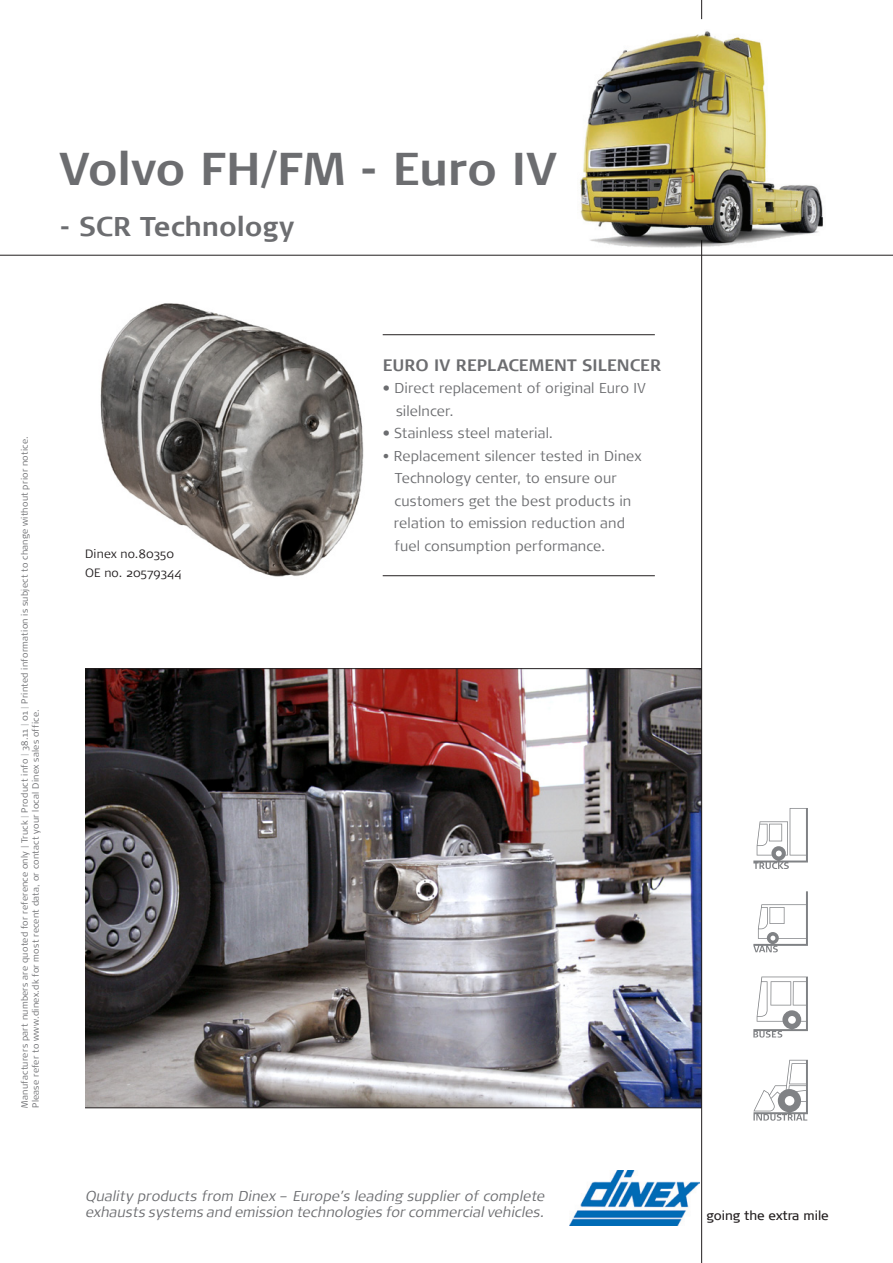
<style>
.page{position:relative;width:893px;height:1263px;background:#fff}
.page>*{position:absolute;margin:0;border:0;box-sizing:border-box;transform-origin:0 0}
.UK_-_headline_-_sign{font:700 45.75px "Signa Normal";letter-spacing:-.01em;color:#6c6d70}
.UK_-_headline_-_sign-2{font:700 27px "Signa Normal";color:#6c6d70}
.UK_-_between_box_-_s{font:700 16.5px "Signa Normal";letter-spacing:.01em;color:#6c6d70}
.UK_-_between_box_-_s-2{font:300 14.25px/22.5px "Signa Normal";letter-spacing:.01em;color:#6c6d70}
.t1{font:italic 300 14.25px/16.5px "Signa Normal";color:#6c6d70}
.t2{font:12.75px "Signa Normal";color:#231f20}
.LV_-_picture_text{font:300 12px "Signa Normal";letter-spacing:.02em;color:#231f20}
.t3{font:300 9px "Signa Normal";letter-spacing:.025em;color:#6c6d70}
.s1{color:#939598}
.s2{font-weight:700}
</style>
<div class="page">
<img style="left:570px;top:1170px;width:129px;height:55px">
<svg style="left:753px;top:808px;width:55px;height:61px"></svg>
<svg style="left:753px;top:891px;width:55px;height:61px"></svg>
<svg style="left:753px;top:976px;width:55px;height:61px"></svg>
<svg style="left:753px;top:1060px;width:55px;height:61px"></svg>
<img style="left:100px;top:303px;width:264px;height:274px">
<img style="left:85px;top:669px;width:616px;height:438px">
<hr style="left:383px;top:334px;width:272px;height:1px;background:#231f20">
<hr style="left:383px;top:575px;width:272px;height:1px;background:#231f20">
<hr style="left:701px;top:240px;width:1px;height:1023px;background:#231f20">
<img style="left:580px;top:31px;width:243px;height:218px">
<svg style="left:701px;top:0;width:1px;height:19px"></svg>
<hr style="left:85px;top:668px;width:617px;height:1px;background:#231f20">
<hr style="left:85px;top:1107px;width:617px;height:1px;background:#231f20">
<hr style="left:0;top:255px;width:893px;height:1px;background:#231f20">
<p class="UK_-_headline_-_sign" style="left:60px;top:142px;width:498px">Volvo FH/FM - Euro IV</p>
<p class="UK_-_headline_-_sign-2" style="left:60px;top:211px;width:236px">- SCR Technology</p>
<p class="t3" style="left:20px;top:1108px;width:673px;rotate:-90deg">Manufacturers part numbers are quoted for reference only | Truck <span class="s1">|</span> Product info <span class="s1">|</span> 38.11 <span class="s1">|</span> 01 <span class="s1">|</span> Printed information is subject to change without prior notice.</p>
<p class="t3" style="left:31px;top:1108px;width:400px;rotate:-90deg">Please refer to www.dinex.dk for most recent data, or contact your local Dinex sales office.</p>
<p class="LV_-_picture_text" style="left:85px;top:547px;width:90px">Dinex no.80350</p>
<p class="LV_-_picture_text" style="left:85px;top:566px;width:98px">OE no. 20579344</p>
<p class="UK_-_between_box_-_s" style="left:383px;top:355px;width:280px">EURO IV REPLACEMENT SILENCER</p>
<p class="UK_-_between_box_-_s-2" style="left:396px;top:377px;width:251px;text-indent:-13px"><span class="s2">•</span> Direct replacement of original Euro IV silelncer.</p>
<p class="UK_-_between_box_-_s-2" style="left:383px;top:422px;width:172px"><span class="s2">•</span> Stainless steel material.</p>
<p class="UK_-_between_box_-_s-2" style="left:383px;top:444px;width:260px">• Replacement silencer tested in Dinex</p>
<p class="UK_-_between_box_-_s-2" style="left:395px;top:467px;width:223px">Technology center, to ensure our</p>
<p class="UK_-_between_box_-_s-2" style="left:395px;top:489px;width:238px">customers get the best products in</p>
<p class="UK_-_between_box_-_s-2" style="left:394px;top:512px;width:233px">relation to emission reduction and</p>
<p class="UK_-_between_box_-_s-2" style="left:395px;top:534px;width:212px">fuel consumption performance.</p>
<p class="t1" style="left:85px;top:1187px;width:464px">Quality products from Dinex – Europe’s leading supplier of complete exhausts systems and emission technologies forcommercialvehicles.</p>
<p class="t2" style="left:706px;top:1208px;width:124px">going the extra mile</p>
</div>
